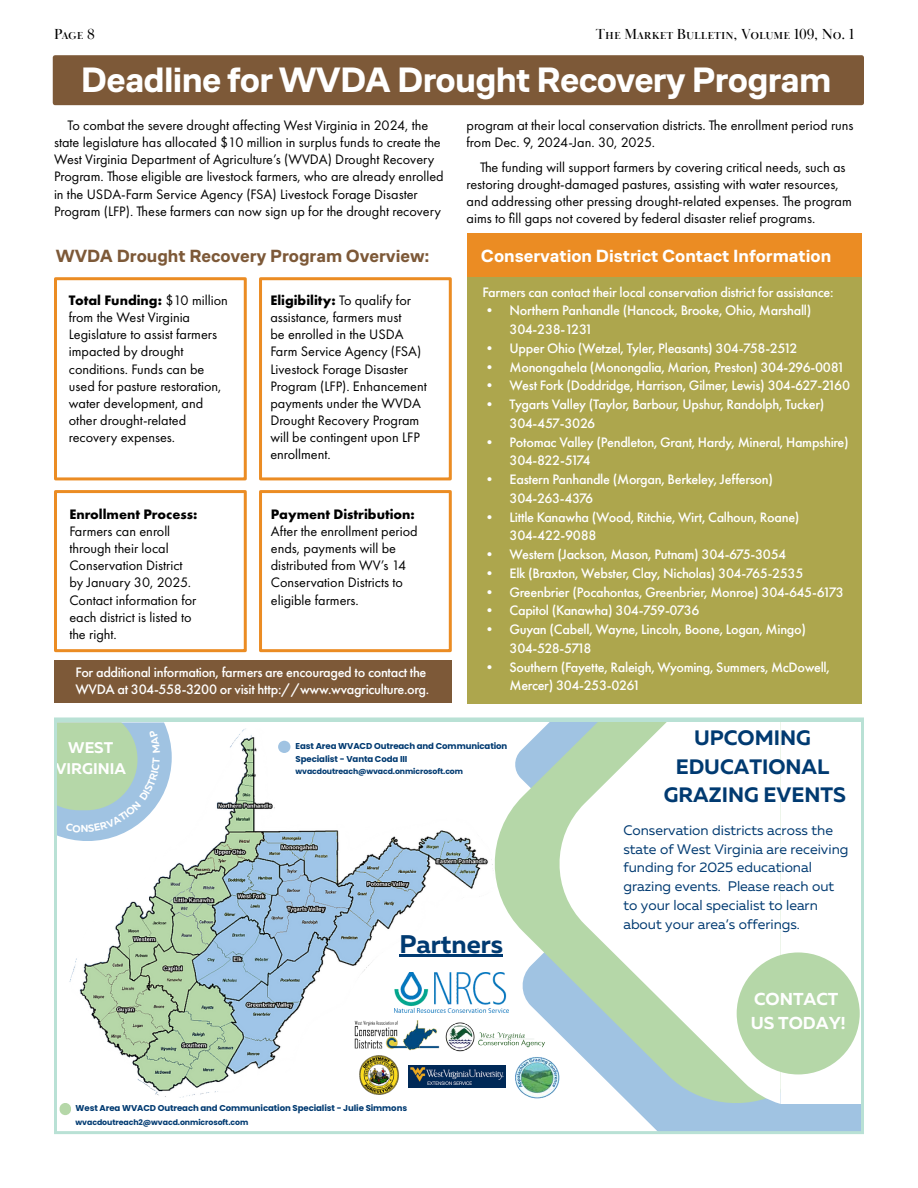
<style>
.page{position:relative;width:918px;height:1188px;background:#fff}
.page>*{position:absolute;margin:0;border:0;box-sizing:border-box;transform-origin:0 0}
.t1{font:36px "Co Fo Sans VF";letter-spacing:-.02em;color:#fff}
.t2{font:700 25.5px "Muller";color:#003a71}
.t3{font:700 20.85px/28.2px "Muller";color:#003a71;text-align:center}
.t4{font:18px "Co Fo Sans VF";color:#fff}
.t5{font:18px "Co Fo Sans VF";color:#7d5938}
.t6{font:700 17.25px/23.5px "Muller";color:#fff}
.t7{font:700 15.45px/20.9px "Muller";color:#fff;text-align:center}
.t8{font:15px "Baskerville Display PT";color:#000}
.t9{font:14.25px/17.1px "Futura PT";color:#000}
.t10{font:500 14.25px/18.8px "Futura PT";letter-spacing:-.02em;color:#fff}
.t11{font:700 14.25px "Futura PT";color:#000}
.t12{font:13.8px/18.8px "Muller";color:#003a71}
.t13{font:700 8.55px/13.5px "Poppins";letter-spacing:-.01em;color:#003a71}
.t14{font:700 7.8px "Poppins";letter-spacing:-.01em;color:#003a71}
.t15{font:700 7.65px "Poppins";letter-spacing:-.01em;color:#003a71}
.s1{font-weight:700}
</style>
<div class="page">
<div style="left:756px;top:1104px;width:107px;height:29px;background:#a0c3e2"></div>
<img style="left:62px;top:728px;width:424px;height:377px">
<svg style="left:278px;top:741px;width:12px;height:12px"></svg>
<svg style="left:637px;top:1111px;width:119px;height:19px;background:#a7c7e4"></svg>
<svg style="left:486px;top:722px;width:270px;height:389px"></svg>
<svg style="left:551px;top:722px;width:230px;height:382px"></svg>
<img style="left:442px;top:1020px;width:119px;height:34px">
<div style="left:60px;top:1103px;width:11px;height:12px;background:#b5d7a8;border-radius:6px"></div>
<img style="left:359px;top:1063px;width:39px;height:31px">
<img style="left:409px;top:1065px;width:96px;height:22px">
<img style="left:394px;top:972px;width:114px;height:41px">
<img style="left:516px;top:1055px;width:43px;height:43px">
<svg style="left:737px;top:952px;width:123px;height:122px"></svg>
<img style="left:348px;top:1012px;width:92px;height:51px">
<hr style="left:399px;top:954px;width:104px;height:2px;background:#003a71">
<div style="left:54px;top:717px;width:810px;height:417px;border:3px solid #b9e1d5"></div>
<div style="left:54px;top:277px;width:193px;height:203px;border:3px solid #eb8c23"></div>
<div style="left:259px;top:277px;width:193px;height:203px;border:3px solid #eb8c23"></div>
<div style="left:54px;top:490px;width:193px;height:162px;border:3px solid #eb8c23"></div>
<div style="left:259px;top:490px;width:193px;height:162px;border:3px solid #eb8c23"></div>
<div style="left:467px;top:233px;width:394px;height:471px;background:#ada64d"></div>
<div style="left:467px;top:233px;width:394px;height:44px;background:#eb8c23"></div>
<div style="left:54px;top:660px;width:398px;height:43px;background:#7d5938"></div>
<div style="left:53px;top:55px;width:811px;height:50px;background:#7d5938"></div>
<svg style="left:56px;top:722px;width:116px;height:244px"></svg>
<p class="t8" style="left:54px;top:25px;width:42px">Page 8</p>
<p class="t8" style="left:596px;top:25px;width:260px">The Market Bulletin, Volume 109, No. 1</p>
<h1 class="t1" style="left:81px;top:58px;width:752px">Deadline for WVDA Drought Recovery Program</h1>
<p class="t9" style="left:54px;top:117px;width:391px;text-indent:13px">To combat the severe drought affecting West Virginia in 2024, the state legislature has allocated $10 million in surplus funds to create the West Virginia Department of Agriculture’s (WVDA) Drought Recovery Program. Those eligible are livestock farmers, who are already enrolled in the USDA-Farm Service Agency (FSA) Livestock Forage Disaster Program (LFP). These farmers can now sign up for the drought recovery</p>
<p class="t9" style="left:467px;top:117px;width:389px">program at their local conservation districts. The enrollment period runs from Dec. 9, 2024-Jan. 30, 2025.</p>
<p class="t9" style="left:467px;top:158px;width:387px;text-indent:13px">The funding will support farmers by covering critical needs, such as restoring drought-damaged pastures, assisting with water resources, and addressing other pressing drought-related expenses. The program aims to fill gaps not covered by federal disaster relief programs.</p>
<p class="t5" style="left:56px;top:245px;width:375px">WVDA Drought Recovery Program Overview:</p>
<p class="t9" style="left:69px;top:292px;width:160px"><span class="s1">Total Funding:</span> $10 million from the West Virginia<br>Legislature to assist farmers impacted by drought conditions. Funds can be used for pasture restoration, water development, and other drought-related recovery expenses.</p>
<p class="t9" style="left:270px;top:292px;width:158px"><span class="s1">Eligibility:</span> To qualify for assistance, farmers must<br>be enrolled in the USDA<br>Farm Service Agency (FSA)<br>Livestock Forage Disaster<br>Program (LFP). Enhancement payments under the WVDA<br>Drought Recovery Program will be contingent upon LFP enrollment.</p>
<p class="t11" style="left:69px;top:505px;width:129px">Enrollment Process:</p>
<p class="t9" style="left:69px;top:523px;width:129px">Farmers can enroll through their local<br>Conservation District by January 30, 2025.<br>Contact information for each district is listed to the right.</p>
<p class="t11" style="left:271px;top:505px;width:146px">Payment Distribution:</p>
<p class="t9" style="left:271px;top:523px;width:148px">After the enrollment period ends, payments will be distributed from WV’s 14<br>Conservation Districts to eligible farmers.</p>
<p class="t10" style="left:75px;top:664px;width:355px;line-height:17.1px">For additional information, farmers are encouraged to contact the<br>WVDA at 304-558-3200 or visit http://www.wvagriculture.org.</p>
<p class="t4" style="left:481px;top:245px;width:352px">Conservation District Contact Information</p>
<p class="t10" style="left:483px;top:282px;width:353px">Farmers can contact their local conservation district for assistance:</p>
<p class="t10" style="left:510px;top:301px;width:303px;text-indent:-27px">• Northern Panhandle (Hancock, Brooke, Ohio, Marshall)<br>304-238-1231</p>
<p class="t10" style="left:483px;top:339px;width:316px">• Upper Ohio (Wetzel, Tyler, Pleasants) 304-758-2512</p>
<p class="t10" style="left:483px;top:357px;width:364px">• Monongahela (Monongalia, Marion, Preston) 304-296-0081</p>
<p class="t10" style="left:483px;top:376px;width:369px">• West Fork (Doddridge, Harrison, Gilmer, Lewis) 304-627-2160</p>
<p class="t10" style="left:510px;top:395px;width:316px;text-indent:-27px">• Tygarts Valley (Taylor, Barbour, Upshur, Randolph, Tucker)<br>304-457-3026</p>
<p class="t10" style="left:510px;top:432px;width:341px;text-indent:-27px">• Potomac Valley (Pendleton, Grant, Hardy, Mineral, Hampshire)<br>304-822-5174</p>
<p class="t10" style="left:510px;top:470px;width:265px;text-indent:-27px">• Eastern Panhandle (Morgan, Berkeley, Jefferson)<br>304-263-4376</p>
<p class="t10" style="left:510px;top:507px;width:292px;text-indent:-27px">• Little Kanawha (Wood, Ritchie, Wirt, Calhoun, Roane)<br>304-422-9088</p>
<p class="t10" style="left:483px;top:545px;width:305px">• Western (Jackson, Mason, Putnam) 304-675-3054</p>
<p class="t10" style="left:483px;top:564px;width:322px">• Elk (Braxton, Webster, Clay, Nicholas) 304-765-2535</p>
<p class="t10" style="left:483px;top:582px;width:363px">• Greenbrier (Pocahontas, Greenbrier, Monroe) 304-645-6173</p>
<p class="t10" style="left:483px;top:601px;width:219px">• Capitol (Kanawha) 304-759-0736</p>
<p class="t10" style="left:510px;top:620px;width:298px;text-indent:-27px">• Guyan (Cabell, Wayne, Lincoln, Boone, Logan, Mingo)<br>304-528-5718</p>
<p class="t10" style="left:510px;top:657px;width:322px;text-indent:-27px">• Southern (Fayette, Raleigh, Wyoming, Summers, McDowell,<br>Mercer) 304-253-0261</p>
<p class="t7" style="left:55px;top:738px;width:72px">WEST<br>VIRGINIA</p>
<p class="t13" style="left:296px;top:739px;width:213px">East Area WVACD Outreach and Communication<br>Specialist - Vanta Coda III</p>
<p class="t15" style="left:296px;top:767px;width:169px">wvacdoutreach@wvacd.onmicrosoft.com</p>
<h2 class="t2" style="left:399px;top:928px;width:105px">Partners</h2>
<p class="t13" style="left:76px;top:1101px;width:333px">West Area WVACD Outreach and Communication Specialist - Julie Simmons</p>
<p class="t14" style="left:76px;top:1117px;width:174px">wvacdoutreach2@wvacd.onmicrosoft.com</p>
<h3 class="t3" style="left:664px;top:724px;width:184px">UPCOMING<br>EDUCATIONAL<br>GRAZING EVENTS</h3>
<p class="t12" style="left:623px;top:820px;width:227px">Conservation districts across the state of West Virginia are receiving funding for 2025 educational grazing events. Please reach out to your local specialist to learn about your area’s offerings.</p>
<p class="t6" style="left:751px;top:987px;width:97px">CONTACT<br>US TODAY!</p>
</div>
